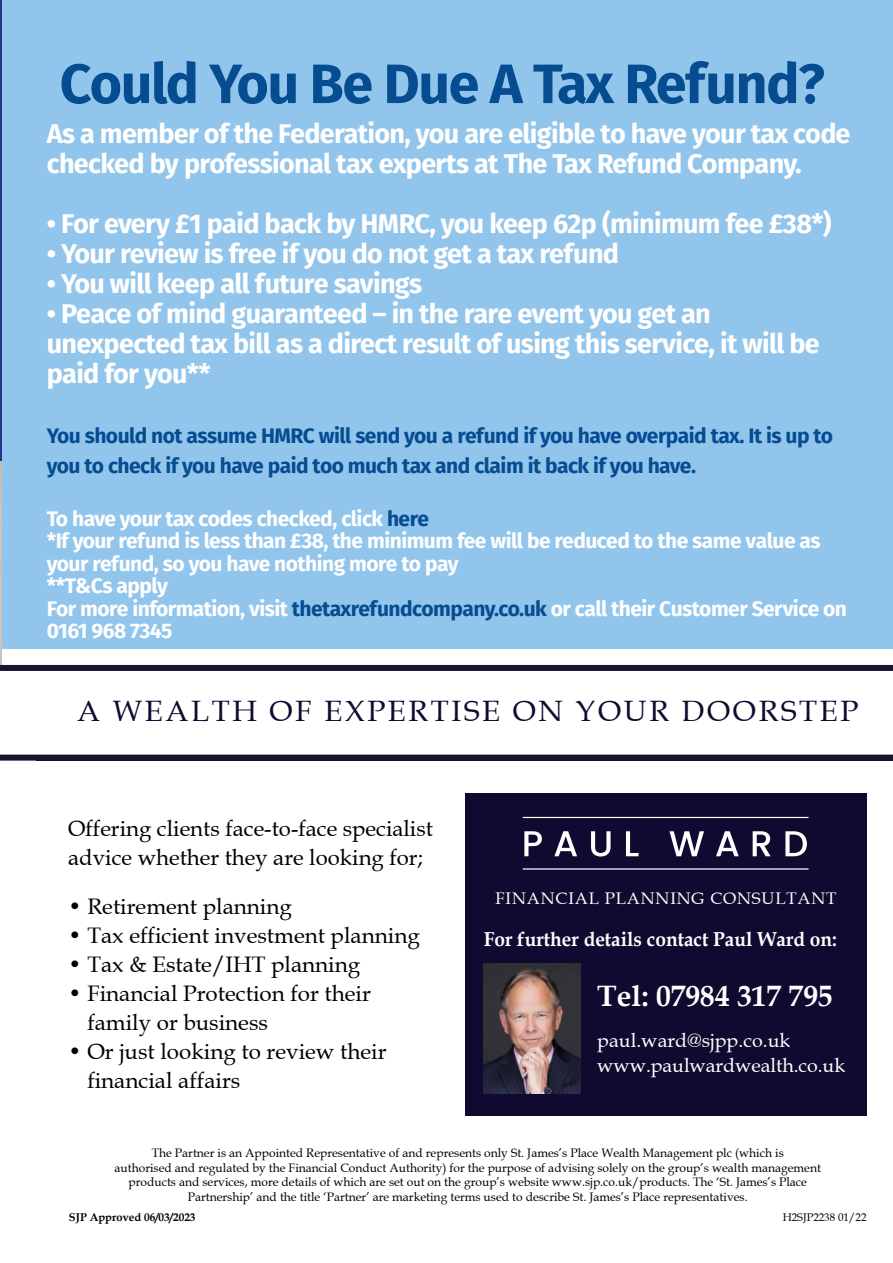
<style>
.page{position:relative;width:893px;height:1263px;background:#fff}
.page>*{position:absolute;margin:0;border:0;box-sizing:border-box;transform-origin:0 0}
.t1{font:700 55.5px "Fira Sans";letter-spacing:-.025em;color:#054c91}
.t2{font:29.4px "Book Antiqua";letter-spacing:.09em;color:#100a30}
.t3{font:700 29.4px "Book Antiqua";color:#fff}
.t4{font:700 27px/30px "Fira Sans";letter-spacing:-.025em;color:#fff}
.t5{font:22.35px/29.1px "Book Antiqua";color:#000}
.t6{font:700 21px/22.5px "Fira Sans";letter-spacing:-.025em;color:#fff}
.t7{font:700 21px/30px "Fira Sans";letter-spacing:-.025em;color:#054c91}
.t8{font:700 20.1px "Book Antiqua";color:#fff;scale:.95 1}
.t9{font:19.65px/24.6px "Book Antiqua";letter-spacing:-.005em;color:#fff}
.t10{font:16.8px "Book Antiqua";letter-spacing:.05em;color:#fff}
.t11{font:12.3px/14.7px "Book Antiqua";color:#000;text-align:center}
.t12{font:700 11.25px "Book Antiqua";color:#000}
.t13{font:11.25px "Book Antiqua";color:#000}
.s1{color:#054c91}
</style>
<div class="page">
<div style="left:0;top:0;width:893px;height:648px;background:#92c5ec"></div>
<hr style="left:0;top:0;width:1px;height:470px;background:#25368c">
<img style="left:0;top:462px;width:1px;height:203px">
<div style="left:465px;top:793px;width:402px;height:322px;background:#100a30"></div>
<img style="left:484px;top:964px;width:96px;height:129px">
<svg style="left:524px;top:831px;width:283px;height:25px"></svg>
<hr style="left:523px;top:817px;width:285px;height:1px;background:#fff">
<hr style="left:523px;top:868px;width:285px;height:1px;background:#fff">
<div style="left:0;top:665px;width:893px;height:6px;background:#18162f"></div>
<div style="left:0;top:755px;width:893px;height:6px;background:#18162f"></div>
<h1 class="t1" style="left:60px;top:45px;width:767px">Could You Be Due A Tax Refund?</h1>
<h3 class="t4" style="left:47px;top:119px;width:805px">As a member of the Federation, you are eligible to have your tax code checked by professional tax experts at The Tax Refund Company.</h3>
<h3 class="t4" style="left:47px;top:209px;width:786px">• For every £1 paid back by HMRC, you keep 62p (minimum fee £38*)</h3>
<h3 class="t4" style="left:47px;top:239px;width:574px">• Your review is free if you do not get a tax refund</h3>
<h3 class="t4" style="left:47px;top:269px;width:377px">• You will keep all future savings</h3>
<h3 class="t4" style="left:47px;top:299px;width:775px">• Peace of mind guaranteed – in the rare event you get an unexpected tax bill as a direct result of using this service, it will be paid for you**</h3>
<h3 class="t7" style="left:47px;top:421px;width:788px">You should not assume HMRC will send you a refund if you have overpaid tax. It is up to you to check if you have paid too much tax and claim it back if you have.</h3>
<p class="t6" style="left:47px;top:507px;width:802px">To have your tax codes checked, click <span class="s1">here<br></span>*If your refund is less than £38, the minimum fee will be reduced to the same value as your refund, so you have nothing more to pay<br>**T&amp;Cs apply<br>For more information, visit <span class="s1">thetaxrefundcompany.co.uk</span> or call their Customer Service on 0161 968 7345</p>
<h2 class="t2" style="left:77px;top:693px;width:783px">A WEALTH OF EXPERTISE ON YOUR DOORSTEP</h2>
<h3 class="t5" style="left:68px;top:814px;width:366px">Offering clients face-to-face specialist advice whether they are looking for;</h3>
<h3 class="t5" style="left:68px;top:891px;width:225px">• Retirement planning</h3>
<h3 class="t5" style="left:68px;top:920px;width:353px">• Tax efficient investment planning</h3>
<h3 class="t5" style="left:68px;top:949px;width:294px">• Tax &amp; Estate/IHT planning</h3>
<h3 class="t5" style="left:87px;top:979px;width:285px;text-indent:-19px">• Financial Protection for their family or business</h3>
<h3 class="t5" style="left:87px;top:1037px;width:301px;text-indent:-19px">• Or just looking to review their financial affairs</h3>
<h3 class="t10" style="left:495px;top:887px;width:343px">FINANCIAL PLANNING CONSULTANT</h3>
<h3 class="t8" style="left:484px;top:926px;width:373px">For further details contact Paul Ward on:</h3>
<h2 class="t3" style="left:597px;top:976px;width:237px">Tel: 07984 317 795</h2>
<h3 class="t9" style="left:597px;top:1028px;width:249px">paul.ward@sjpp.co.uk www.paulwardwealth.co.uk</h3>
<p class="t11" style="left:115px;top:1145px;width:708px">The Partner is an Appointed Representative of and represents only St. James’s Place Wealth Management plc (which is<br>authorised and regulated by the Financial Conduct Authority) for the purpose of advising solely on the group’s wealth management products and services, more details of which are set out on the group’s website www.sjp.co.uk/products. The ‘St. James’s Place Partnership’ and the title ‘Partner’ are marketing terms used to describe St. James’s Place representatives.</p>
<p class="t12" style="left:69px;top:1209px;width:128px">SJP Approved 06/03/2023</p>
<p class="t13" style="left:783px;top:1210px;width:85px">H2SJP2238 01/22</p>
</div>
